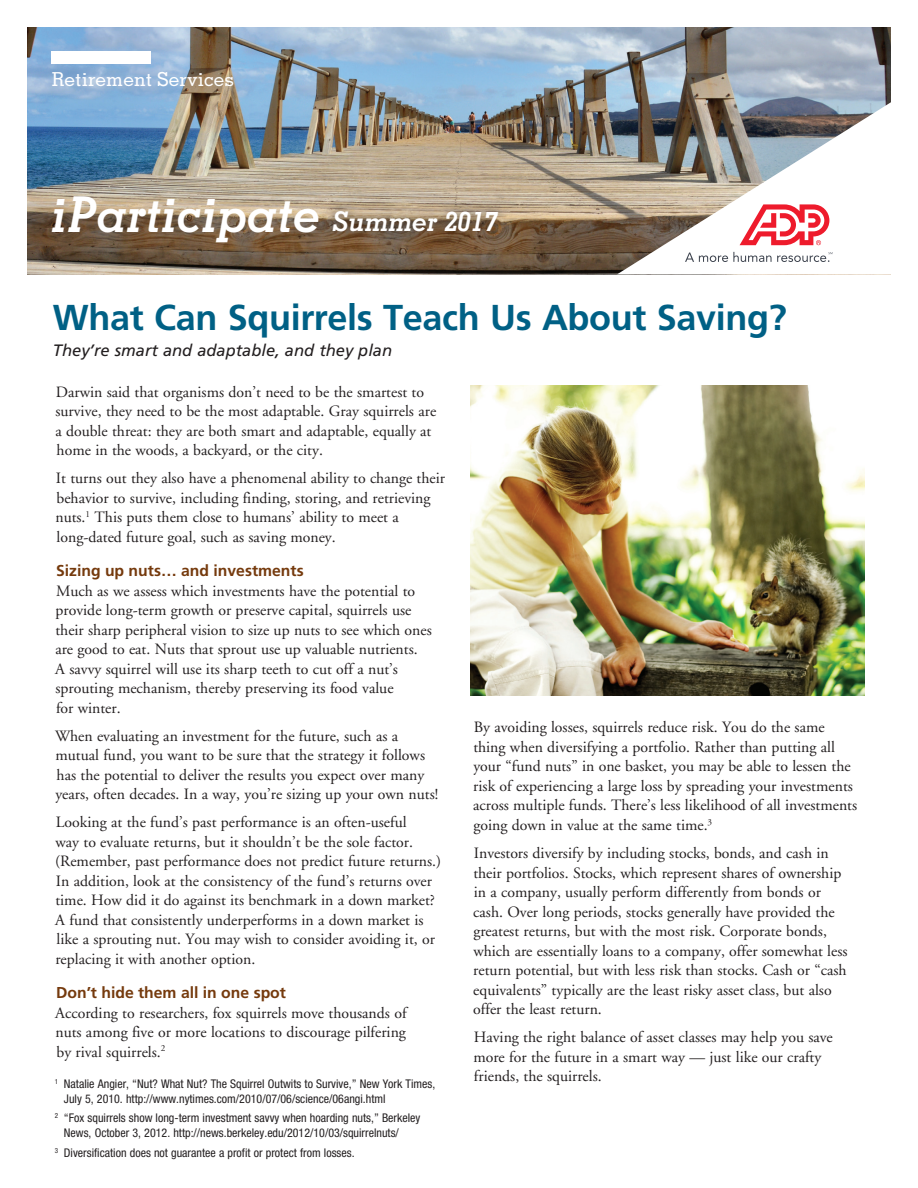
<style>
.page{position:relative;width:918px;height:1188px;background:#fff}
.page>*{position:absolute;margin:0;border:0;box-sizing:border-box;transform-origin:0 0}
.t1{font:italic 700 49.5px "Memphis LT Std";letter-spacing:-.01em;color:#fff}
.story_title_frutiger{font:700 36px "Frutiger";letter-spacing:-.01em;color:#006085}
.bullets_sans_serif{font:italic 700 27px "Memphis LT Std";letter-spacing:-.01em;color:#fff}
.t2{font:500 19.2px "Memphis LT Std";color:#fff}
.story_title_frutiger-2{font:italic 16.5px "Frutiger";color:#231f20}
.body_copy{font:15.75px/19.5px "Adobe Garamond";color:#231f20}
.subheads{font:700 15.75px "Frutiger";color:#753a0d}
.footnotes{font:condensed 12px/15px "Helvetica Neue";color:#231f20}
</style>
<div class="page">
<img style="left:471px;top:385px;width:393px;height:310px">
<img style="left:27px;top:27px;width:864px;height:247px">
<svg style="left:617px;top:102px;width:274px;height:172px"></svg>
<svg style="left:740px;top:204px;width:89px;height:41px"></svg>
<svg style="left:685px;top:252px;width:147px;height:10px"></svg>
<div style="left:52px;top:52px;width:99px;height:12px;background:#fff"></div>
<div style="left:319px;top:196px;width:193px;height:50px;background:#231f20;opacity:.3"></div>
<p class="t2" style="left:52px;top:67px;width:184px">Retirement Services</p>
<p class="t1" style="left:52px;top:184px;width:271px">iParticipate</p>
<p class="bullets_sans_serif" style="left:333px;top:204px;width:167px">Summer 2017</p>
<p class="story_title_frutiger" style="left:53px;top:296px;width:735px">What Can Squirrels Teach Us About Saving?</p>
<p class="story_title_frutiger-2" style="left:53px;top:341px;width:341px">They’re smart and adaptable, and they plan</p>
<p class="body_copy" style="left:55px;top:382px;width:382px">Darwin said that organisms don’t need to be the smartest to survive, they need to be the most adaptable. Gray squirrels are a double threat: they are both smart and adaptable, equally at home in the woods, a backyard, or the city.</p>
<p class="body_copy" style="left:55px;top:469px;width:391px">It turns out they also have a phenomenal ability to change their behavior to survive, including finding, storing, and retrieving nuts.<sup>1</sup> This puts them close to humans’ ability to meet a long-dated future goal, such as saving money.</p>
<p class="subheads" style="left:56px;top:561px;width:249px">Sizing up nuts… and investments</p>
<p class="body_copy" style="left:55px;top:581px;width:378px">Much as we assess which investments have the potential to provide long-term growth or preserve capital, squirrels use their sharp peripheral vision to size up nuts to see which ones are good to eat. Nuts that sprout use up valuable nutrients.<br>A savvy squirrel will use its sharp teeth to cut off a nut’s sprouting mechanism, thereby preserving its food value<br>for winter.</p>
<p class="body_copy" style="left:55px;top:726px;width:385px">When evaluating an investment for the future, such as a mutual fund, you want to be sure that the strategy it follows has the potential to deliver the results you expect over many years, often decades. In a way, you’re sizing up your own nuts!</p>
<p class="body_copy" style="left:55px;top:813px;width:388px">Looking at the fund’s past performance is an often-useful<br>way to evaluate returns, but it shouldn’t be the sole factor. (Remember, past performance does not predict future returns.)<br>In addition, look at the consistency of the fund’s returns over time. How did it do against its benchmark in a down market?<br>A fund that consistently underperforms in a down market is like a sprouting nut. You may wish to consider avoiding it, or replacing it with another option.</p>
<p class="subheads" style="left:56px;top:983px;width:231px">Don’t hide them all in one spot</p>
<p class="body_copy" style="left:55px;top:1003px;width:353px;text-align:justify">According to researchers, fox squirrels move thousands of nuts among five or more locations to discourage pilfering by rival squirrels.<sup>2</sup></p>
<p class="body_copy" style="left:473px;top:718px;width:385px">By avoiding losses, squirrels reduce risk. You do the same thing when diversifying a portfolio. Rather than putting all your “fund nuts” in one basket, you may be able to lessen the risk of experiencing a large loss by spreading your investments across multiple funds. There’s less likelihood of all investments going down in value at the same time.<sup>3</sup></p>
<p class="body_copy" style="left:473px;top:844px;width:376px">Investors diversify by including stocks, bonds, and cash in their portfolios. Stocks, which represent shares of ownership in a company, usually perform differently from bonds or cash. Over long periods, stocks generally have provided the greatest returns, but with the most risk. Corporate bonds, which are essentially loans to a company, offer somewhat less return potential, but with less risk than stocks. Cash or “cash equivalents” typically are the least risky asset class, but also offer the least return.</p>
<p class="body_copy" style="left:473px;top:1028px;width:361px">Having the right balance of asset classes may help you save more for the future in a smart way — just like our crafty friends, the squirrels.</p>
<p class="footnotes" style="left:64px;top:1076px;width:373px;text-indent:-9px"><sup>1</sup> Natalie Angier, “Nut? What Nut? The Squirrel Outwits to Survive,” New York Times,<br>July 5, 2010. http://www.nytimes.com/2010/07/06/science/06angi.html</p>
<p class="footnotes" style="left:64px;top:1111px;width:358px;text-indent:-9px"><sup>2</sup> “Fox squirrels show long-term investment savvy when hoarding nuts,” Berkeley<br>News, October 3, 2012. http://news.berkeley.edu/2012/10/03/squirrelnuts/</p>
<p class="footnotes" style="left:55px;top:1145px;width:301px"><sup>3</sup> Diversification does not guarantee a profit or protect from losses.</p>
</div>
